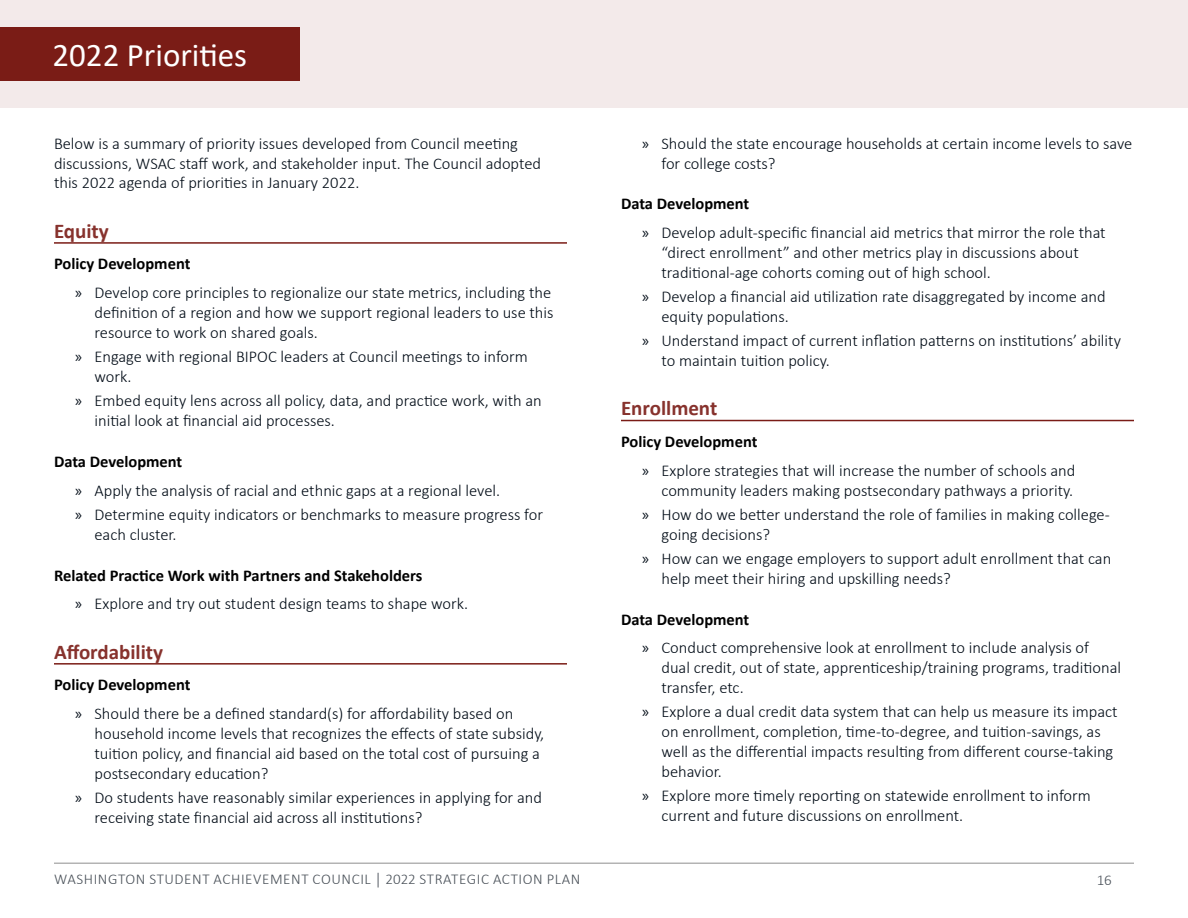
<style>
.page{position:relative;width:1188px;height:918px;background:#fff}
.page>*{position:absolute;margin:0;border:0;box-sizing:border-box;transform-origin:0 0}
.Header_text__white{font:33px "Calibri";color:#fff}
.Heading_2_Underlined{font:700 21px "Calibri";color:#87322d}
.Normal_Paragraph{font:300 16.5px/19.8px "Calibri";color:#000b16}
.SAP_Heading_3{font:700 16.5px "Calibri";color:#000}
.t1{font:300 15px "Calibri";letter-spacing:.04em;color:#1a232d}
.s1{font-family:"Myriad Pro";font-weight:400}
</style>
<div class="page">
<div style="left:0;top:0;width:1188px;height:108px;background:#f3eaea"></div>
<hr style="left:54px;top:862px;width:1080px;height:2px;background:#000">
<hr style="left:54px;top:242px;width:513px;height:2px;background:#7a1c16">
<hr style="left:54px;top:663px;width:513px;height:2px;background:#7a1c16">
<hr style="left:621px;top:420px;width:513px;height:1px;background:#7a1c16">
<div style="left:0;top:27px;width:300px;height:53px;background:#7a1c16"></div>
<p class="Header_text__white" style="left:52px;top:32px;width:196px">2022 Priorities</p>
<p class="Normal_Paragraph" style="left:54px;top:133px;width:489px">Below is a summary of priority issues developed from Council meeting discussions, WSAC staff work, and stakeholder input. The Council adopted this 2022 agenda of priorities in January 2022.</p>
<p class="Heading_2_Underlined" style="left:54px;top:216px;width:56px">Equity</p>
<p class="SAP_Heading_3" style="left:54px;top:252px;width:138px">Policy Development</p>
<p class="Normal_Paragraph" style="left:94px;top:283px;width:461px;text-indent:-20px"><span class="s1">»</span> Develop core principles to regionalize our state metrics, including the definition of a region and how we support regional leaders to use this resource to work on shared goals.</p>
<p class="Normal_Paragraph" style="left:94px;top:347px;width:435px;text-indent:-20px"><span class="s1">»</span> Engage with regional BIPOC leaders at Council meetings to inform work.</p>
<p class="Normal_Paragraph" style="left:94px;top:391px;width:449px;text-indent:-20px"><span class="s1">»</span> Embed equity lens across all policy, data, and practice work, with an initial look at financial aid processes.</p>
<p class="SAP_Heading_3" style="left:54px;top:450px;width:130px">Data Development</p>
<p class="Normal_Paragraph" style="left:75px;top:480px;width:427px"><span class="s1">»</span> Apply the analysis of racial and ethnic gaps at a regional level.</p>
<p class="Normal_Paragraph" style="left:94px;top:504px;width:450px;text-indent:-20px"><span class="s1">»</span> Determine equity indicators or benchmarks to measure progress for each cluster.</p>
<p class="SAP_Heading_3" style="left:54px;top:563px;width:370px">Related Practice Work with Partners and Stakeholders</p>
<p class="Normal_Paragraph" style="left:75px;top:594px;width:395px"><span class="s1">»</span> Explore and try out student design teams to shape work.</p>
<p class="Heading_2_Underlined" style="left:54px;top:637px;width:111px">Affordability</p>
<p class="SAP_Heading_3" style="left:54px;top:673px;width:138px">Policy Development</p>
<p class="Normal_Paragraph" style="left:94px;top:704px;width:451px;text-indent:-20px"><span class="s1">»</span> Should there be a defined standard(s) for affordability based on household income levels that recognizes the effects of state subsidy, tuition policy, and financial aid based on the total cost of pursuing a postsecondary education?</p>
<p class="Normal_Paragraph" style="left:94px;top:787px;width:449px;text-indent:-20px"><span class="s1">»</span> Do students have reasonably similar experiences in applying for and receiving state financial aid across all institutions?</p>
<p class="Normal_Paragraph" style="left:662px;top:133px;width:472px;text-indent:-20px"><span class="s1">»</span> Should the state encourage households at certain income levels to save for college costs?</p>
<p class="SAP_Heading_3" style="left:621px;top:192px;width:130px">Data Development</p>
<p class="Normal_Paragraph" style="left:662px;top:223px;width:446px;text-indent:-20px"><span class="s1">»</span> Develop adult-specific financial aid metrics that mirror the role that “direct enrollment” and other metrics play in discussions about traditional-age cohorts coming out of high school.</p>
<p class="Normal_Paragraph" style="left:662px;top:287px;width:446px;text-indent:-20px"><span class="s1">»</span> Develop a financial aid utilization rate disaggregated by income and equity populations.</p>
<p class="Normal_Paragraph" style="left:662px;top:331px;width:461px;text-indent:-20px"><span class="s1">»</span> Understand impact of current inflation patterns on institutions’ ability to maintain tuition policy.</p>
<p class="Heading_2_Underlined" style="left:621px;top:393px;width:98px">Enrollment</p>
<p class="SAP_Heading_3" style="left:621px;top:430px;width:138px">Policy Development</p>
<p class="Normal_Paragraph" style="left:642px;top:460px;width:435px;text-align:right"><span class="s1">»</span> Explore strategies that will increase the number of schools and community leaders making postsecondary pathways a priority.</p>
<p class="Normal_Paragraph" style="left:662px;top:504px;width:450px;text-indent:-20px"><span class="s1">»</span> How do we better understand the role of families in making college&shy;going decisions?</p>
<p class="Normal_Paragraph" style="left:662px;top:549px;width:451px;text-indent:-20px"><span class="s1">»</span> How can we engage employers to support adult enrollment that can help meet their hiring and upskilling needs?</p>
<p class="SAP_Heading_3" style="left:621px;top:608px;width:130px">Data Development</p>
<p class="Normal_Paragraph" style="left:662px;top:638px;width:461px;text-indent:-20px"><span class="s1">»</span> Conduct comprehensive look at enrollment to include analysis of dual credit, out of state, apprenticeship/training programs, traditional transfer, etc.</p>
<p class="Normal_Paragraph" style="left:662px;top:702px;width:458px;text-indent:-20px"><span class="s1">»</span> Explore a dual credit data system that can help us measure its impact on enrollment, completion, time-to-degree, and tuition-savings, as well as the differential impacts resulting from different course-taking behavior.</p>
<p class="Normal_Paragraph" style="left:662px;top:786px;width:431px;text-indent:-20px"><span class="s1">»</span> Explore more timely reporting on statewide enrollment to inform current and future discussions on enrollment.</p>
<p class="t1" style="left:54px;top:870px;width:528px">WASHINGTON STUDENT ACHIEVEMENT COUNCIL │ 2022 STRATEGIC ACTION PLAN</p>
<p class="t1" style="left:1096px;top:871px;width:17px">16</p>
</div>
